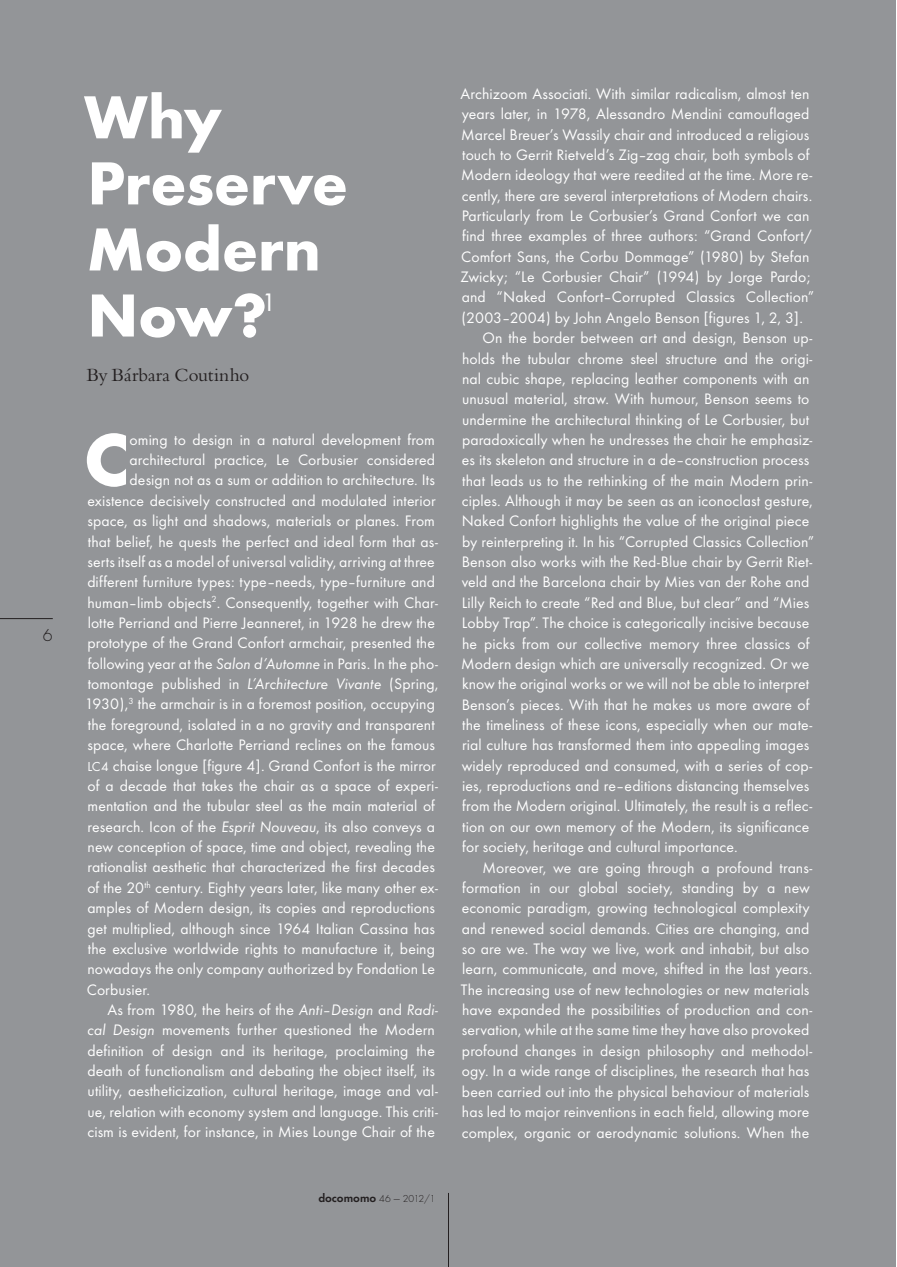
<style>
.page{position:relative;width:897px;height:1267px;background:#fff}
.page>*{position:absolute;margin:0;border:0;box-sizing:border-box;transform-origin:0 0}
.doco_2_columnas{font:700 76.8px "Futura T";color:#fff}
.doco_2_columnas-2{font:700 63px/66px "Futura T";letter-spacing:-.005em;color:#fff}
.doco_2_columnas-3{font:26.25px "Futura T";color:#fff}
.doco_resum{font:18px "Bemtus T";letter-spacing:.005em;color:#231f20}
.t1{font:300 18px "Futura T";color:#231f20}
.doco_2_columnas-4{font:15.75px/20.4px "Futura T";letter-spacing:.005em;color:#fff}
.t2{font:600 12px "Futura T";color:#231f20}
.s1{font-style:italic}
.s2{font-size:13.5px}
.s3{font-weight:300;font-size:10.5px}
.s4{font-weight:300}
</style>
<div class="page">
<div style="left:0;top:0;width:895px;height:1266px;background:#939598"></div>
<hr style="left:0;top:618px;width:53px;height:1px;background:#231f20">
<hr style="left:448px;top:1192px;width:1px;height:74px;background:#231f20">
<p class="t1" style="left:43px;top:624px;width:11px">6</p>
<p class="doco_2_columnas-2" style="left:84px;top:84px;width:265px">Why<br>Preserve<br>Modern<br>Now?</p>
<p class="doco_2_columnas-3" style="left:261px;top:287px;width:16px">1</p>
<p class="doco_resum" style="left:87px;top:365px;width:164px">By Bárbara Coutinho</p>
<p class="doco_2_columnas" style="left:84px;top:414px;width:47px">C</p>
<p class="doco_2_columnas-4" style="left:130px;top:429px;width:307px">oming to design in a natural development from</p>
<p class="doco_2_columnas-4" style="left:130px;top:449px;width:307px">architectural practice, Le Corbusier considered</p>
<p class="doco_2_columnas-4" style="left:130px;top:470px;width:307px">design not as a sum or addition to architecture. Its</p>
<p class="doco_2_columnas-4" style="left:87px;top:490px;width:350px">existence decisively constructed and modulated interior</p>
<p class="doco_2_columnas-4" style="left:87px;top:510px;width:349px">space, as light and shadows, materials or planes. From</p>
<p class="doco_2_columnas-4" style="left:88px;top:531px;width:351px">that belief, he quests the perfect and ideal form that as-</p>
<p class="doco_2_columnas-4" style="left:87px;top:551px;width:349px">serts itself as a model of universal validity, arriving at three</p>
<p class="doco_2_columnas-4" style="left:87px;top:571px;width:349px">different furniture types: type–needs, type–furniture and</p>
<p class="doco_2_columnas-4" style="left:88px;top:592px;width:352px">human–limb objects<sup>2</sup>. Consequently, together with Char-</p>
<p class="doco_2_columnas-4" style="left:88px;top:612px;width:348px">lotte Perriand and Pierre Jeanneret, in 1928 he drew the</p>
<p class="doco_2_columnas-4" style="left:88px;top:632px;width:349px">prototype of the Grand Confort armchair, presented the</p>
<p class="doco_2_columnas-4" style="left:88px;top:653px;width:351px">following year at the <span class="s1">Salon d’Automne</span> in Paris. In the pho-</p>
<p class="doco_2_columnas-4" style="left:88px;top:673px;width:352px">tomontage published in <span class="s1">L’Architecture Vivante</span> (Spring,</p>
<p class="doco_2_columnas-4" style="left:85px;top:694px;width:352px">1930),<sup>3</sup> the armchair is in a foremost position, occupying</p>
<p class="doco_2_columnas-4" style="left:88px;top:714px;width:348px">the foreground, isolated in a no gravity and transparent</p>
<p class="doco_2_columnas-4" style="left:87px;top:734px;width:349px">space, where Charlotte Perriand reclines on the famous</p>
<p class="doco_2_columnas-4" style="left:87px;top:755px;width:350px"><span class="s2">LC4</span> chaise longue [figure 4]. Grand Confort is the mirror</p>
<p class="doco_2_columnas-4" style="left:87px;top:775px;width:352px">of a decade that takes the chair as a space of experi-</p>
<p class="doco_2_columnas-4" style="left:88px;top:795px;width:349px">mentation and the tubular steel as the main material of</p>
<p class="doco_2_columnas-4" style="left:88px;top:816px;width:349px">research. Icon of the <span class="s1">Esprit Nouveau</span>, its also conveys a</p>
<p class="doco_2_columnas-4" style="left:87px;top:836px;width:349px">new conception of space, time and object, revealing the</p>
<p class="doco_2_columnas-4" style="left:87px;top:856px;width:349px">rationalist aesthetic that characterized the first decades</p>
<p class="doco_2_columnas-4" style="left:87px;top:877px;width:352px">of the 20<sup>th</sup> century. Eighty years later, like many other ex-</p>
<p class="doco_2_columnas-4" style="left:87px;top:897px;width:349px">amples of Modern design, its copies and reproductions</p>
<p class="doco_2_columnas-4" style="left:87px;top:917px;width:349px">get multiplied, although since 1964 Italian Cassina has</p>
<p class="doco_2_columnas-4" style="left:88px;top:938px;width:348px">the exclusive worldwide rights to manufacture it, being</p>
<p class="doco_2_columnas-4" style="left:88px;top:958px;width:349px">nowadays the only company authorized by Fondation Le</p>
<p class="doco_2_columnas-4" style="left:87px;top:978px;width:65px">Corbusier.</p>
<p class="doco_2_columnas-4" style="left:87px;top:999px;width:352px;text-indent:20px">As from 1980, the heirs of the <span class="s1">Anti–Design</span> and <span class="s1">Radi&shy;cal Design</span> movements further questioned the Modern definition of design and its heritage, proclaiming the death of functionalism and debating the object itself, its utility, aestheticization, cultural heritage, image and val&shy;ue, relation with economy system and language. This criti&shy;cism is evident, for instance, in Mies Lounge Chair of the</p>
<p class="t2" style="left:318px;top:1190px;width:119px">docomomo <span class="s3">46</span> <span class="s4">—</span> <span class="s3">2012/1</span></p>
<p class="doco_2_columnas-4" style="left:460px;top:83px;width:355px">Archizoom Associati. With similar radicalism, almost ten years later, in 1978, Alessandro Mendini camouflaged Marcel Breuer’s Wassily chair and introduced a religious touch to Gerrit Rietveld’s Zig–zag chair, both symbols of Modern ideology that were reedited at the time. More re&shy;cently, there are several interpretations of Modern chairs.<br>Particularly from Le Corbusier’s Grand Confort we can find three examples of three authors: “Grand Confort/ Comfort Sans, the Corbu Dommage” (1980) by Stefan Zwicky; “Le Corbusier Chair” (1994) by Jorge Pardo; and “Naked Confort–Corrupted Classics Collection” (2003–2004) by John Angelo Benson [figures 1, 2, 3].</p>
<p class="doco_2_columnas-4" style="left:461px;top:327px;width:354px;text-indent:21px">On the border between art and design, Benson up&shy;holds the tubular chrome steel structure and the origi&shy;nal cubic shape, replacing leather components with an unusual material, straw. With humour, Benson seems to undermine the architectural thinking of Le Corbusier, but paradoxically when he undresses the chair he emphasiz&shy;es its skeleton and structure in a de–construction process that leads us to the rethinking of the main Modern prin&shy;ciples. Although it may be seen as an iconoclast gesture, Naked Confort highlights the value of the original piece by reinterpreting it. In his “Corrupted Classics Collection” Benson also works with the Red-Blue chair by Gerrit Riet&shy;veld and the Barcelona chair by Mies van der Rohe and Lilly Reich to create “Red and Blue, but clear” and “Mies Lobby Trap”. The choice is categorically incisive because he picks from our collective memory three classics of Modern design which are universally recognized. Or we know the original works or we will not be able to interpret Benson’s pieces. With that he makes us more aware of the timeliness of these icons, especially when our mate&shy;rial culture has transformed them into appealing images widely reproduced and consumed, with a series of cop&shy;ies, reproductions and re–editions distancing themselves from the Modern original. Ultimately, the result is a reflec&shy;tion on our own memory of the Modern, its significance for society, heritage and cultural importance.</p>
<p class="doco_2_columnas-4" style="left:461px;top:856px;width:353px;text-indent:22px">Moreover, we are going through a profound trans&shy;formation in our global society, standing by a new economic paradigm, growing technological complexity and renewed social demands. Cities are changing, and so are we. The way we live, work and inhabit, but also learn, communicate, and move, shifted in the last years.<br>The increasing use of new technologies or new materials have expanded the possibilities of production and con&shy;servation, while at the same time they have also provoked profound changes in design philosophy and methodol&shy;ogy. In a wide range of disciplines, the research that has been carried out into the physical behaviour of materials has led to major reinventions in each field, allowing more complex, organic or aerodynamic solutions. When the</p>
</div>
